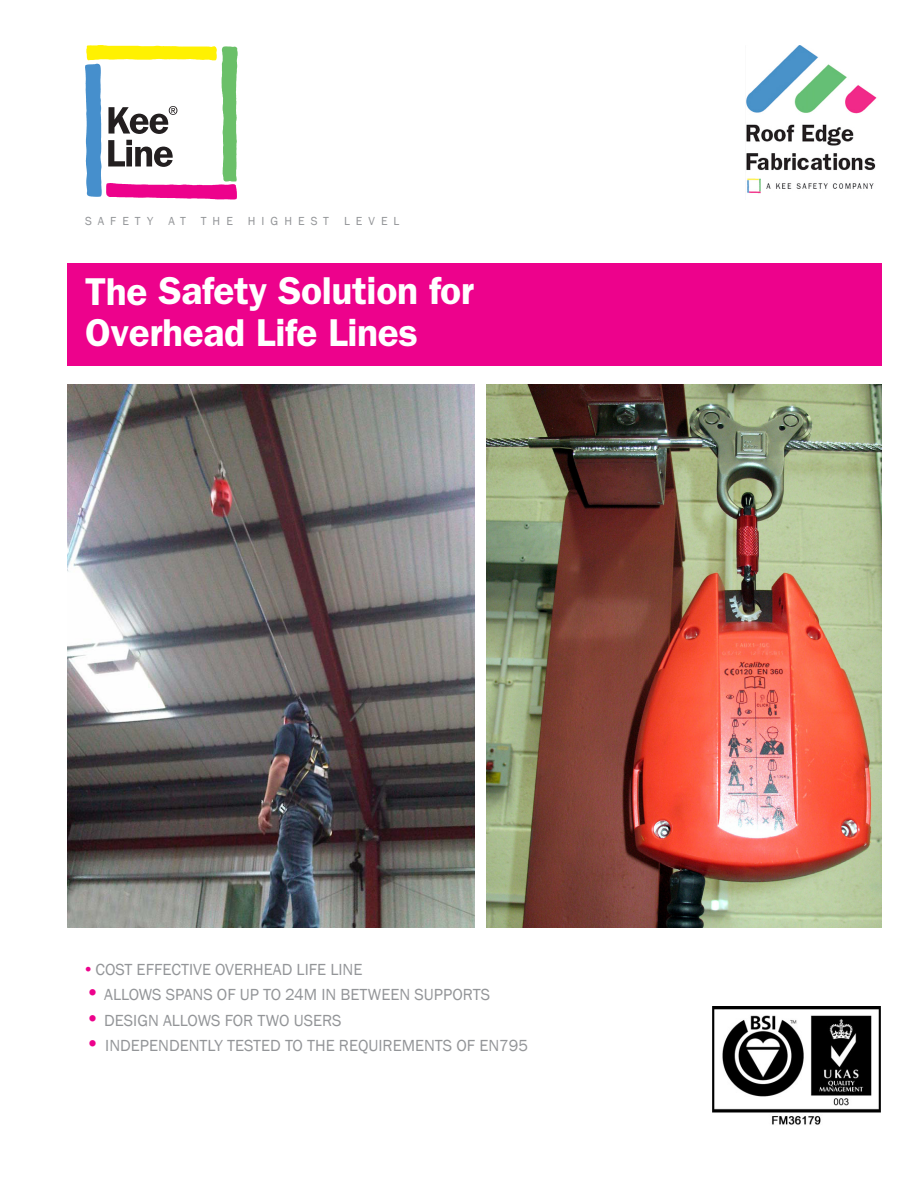
<style>
.page{position:relative;width:918px;height:1188px;background:#fff}
.page>*{position:absolute;margin:0;border:0;box-sizing:border-box;transform-origin:0 0}
.t1{font:600 39px "ITC Franklin Gothic Std";letter-spacing:-.01em;color:#fff}
.t2{font:16.5px "Franklin Gothic";color:#939598}
.t3{font:12px "Franklin Gothic";letter-spacing:.5em;color:#939598}
.s1{font-family:"Myriad Pro";font-size:22.5px;color:#ed028c}
.s2{font-size:22.5px;color:#ed028c}
</style>
<div class="page">
<svg style="left:85px;top:45px;width:153px;height:154px"></svg>
<div style="left:68px;top:263px;width:814px;height:102px;background:#ed028c"></div>
<img style="left:68px;top:384px;width:407px;height:543px">
<img style="left:486px;top:384px;width:396px;height:543px">
<img style="left:713px;top:1007px;width:167px;height:118px">
<div style="left:711px;top:1001px;width:171px;height:133px;border:1px solid #fff"></div>
<img style="left:746px;top:45px;width:131px;height:149px">
<p class="t3" style="left:85px;top:213px;width:70px">SAFETY</p>
<p class="t3" style="left:168px;top:213px;width:19px">A T</p>
<p class="t3" style="left:201px;top:213px;width:34px">THE</p>
<p class="t3" style="left:248px;top:213px;width:83px">HIGHEST</p>
<p class="t3" style="left:344px;top:213px;width:57px">LEVEL</p>
<p class="t1" style="left:85px;top:267px;width:391px">The Safety Solution for</p>
<p class="t1" style="left:85px;top:309px;width:335px">Overhead Life Lines</p>
<p class="t2" style="left:85px;top:959px;width:279px"><span class="s1">•</span> COST EFFECTIVE OVERHEAD LIFE LINE</p>
<p class="t2" style="left:85px;top:985px;width:407px"><span class="s2">•</span> ALLOWS SPANS OF UP TO 24M IN BETWEEN SUPPORTS</p>
<p class="t2" style="left:85px;top:1010px;width:258px"><span class="s2">•</span> DESIGN ALLOWS FOR TWO USERS</p>
<p class="t2" style="left:85px;top:1036px;width:445px"><span class="s2">•</span> INDEPENDENTLY TESTED TO THE REQUIREMENTS OF EN795</p>
</div>
